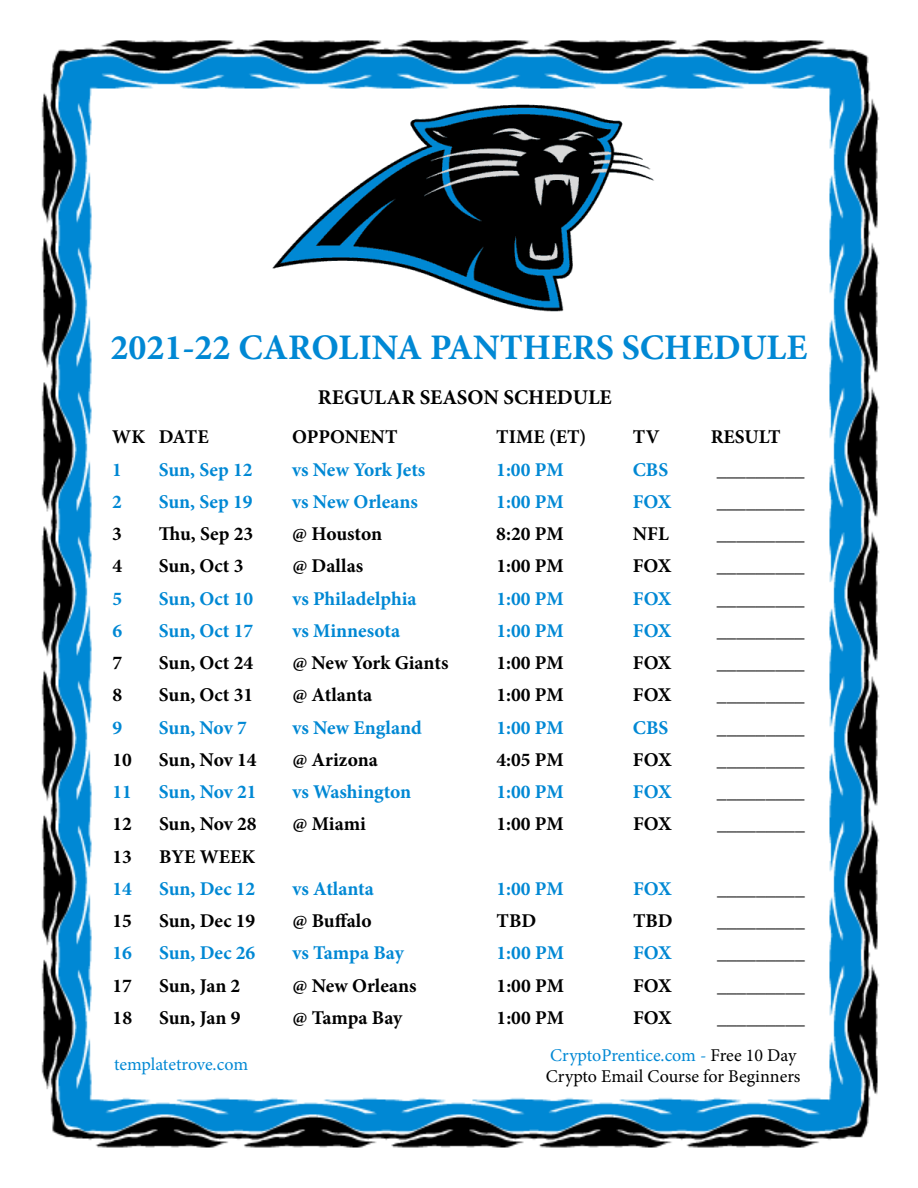
<style>
.page{position:relative;width:918px;height:1188px;background:#fff}
.page>*{position:absolute;margin:0;border:0;box-sizing:border-box;transform-origin:0 0}
.t1{font:700 36px "Minion Pro";color:#0088d4}
.t2{font:700 21px "Minion Pro";color:#000}
.t3{font:700 19.5px "Minion Pro";color:#000}
.t4{font:700 19.5px "Minion Pro";color:#0088d4}
.t5{font:18px/21.6px "Minion Pro";color:#000}
.t6{font:18px "Minion Pro";letter-spacing:-.005em;color:#0088d4}
.s1{color:#0088d4}
</style>
<div class="page">
<img style="left:41px;top:40px;width:839px;height:1108px">
<img style="left:255px;top:99px;width:408px;height:219px">
<h1 class="t1" style="left:110px;top:323px;width:699px">2021-22 CAROLINA PANTHERS SCHEDULE</h1>
<p class="t2" style="left:318px;top:382px;width:295px">REGULAR SEASON SCHEDULE</p>
<p class="t3" style="left:112px;top:423px;width:98px">WK DATE</p>
<p class="t3" style="left:292px;top:423px;width:107px">OPPONENT</p>
<p class="t3" style="left:496px;top:423px;width:92px">TIME (ET)</p>
<p class="t3" style="left:633px;top:423px;width:28px">TV</p>
<p class="t3" style="left:711px;top:423px;width:71px">RESULT</p>
<p class="t4" style="left:112px;top:456px;width:11px">1</p>
<p class="t4" style="left:159px;top:456px;width:95px">Sun, Sep 12</p>
<p class="t4" style="left:292px;top:456px;width:135px">vs New York Jets</p>
<p class="t4" style="left:496px;top:456px;width:69px">1:00 PM</p>
<p class="t4" style="left:633px;top:456px;width:37px">CBS</p>
<p class="t3" style="left:717px;top:456px;width:89px">_________</p>
<p class="t4" style="left:112px;top:488px;width:11px">2</p>
<p class="t4" style="left:159px;top:488px;width:95px">Sun, Sep 19</p>
<p class="t4" style="left:292px;top:488px;width:127px">vs New Orleans</p>
<p class="t4" style="left:496px;top:488px;width:69px">1:00 PM</p>
<p class="t4" style="left:633px;top:488px;width:40px">FOX</p>
<p class="t3" style="left:717px;top:488px;width:89px">_________</p>
<p class="t3" style="left:112px;top:520px;width:11px">3</p>
<p class="t3" style="left:159px;top:520px;width:96px">Thu, Sep 23</p>
<p class="t3" style="left:292px;top:520px;width:91px">@ Houston</p>
<p class="t3" style="left:496px;top:520px;width:69px">8:20 PM</p>
<p class="t3" style="left:633px;top:520px;width:37px">NFL</p>
<p class="t3" style="left:717px;top:520px;width:89px">_________</p>
<p class="t3" style="left:112px;top:552px;width:11px">4</p>
<p class="t3" style="left:159px;top:552px;width:86px">Sun, Oct 3</p>
<p class="t3" style="left:292px;top:552px;width:72px">@ Dallas</p>
<p class="t3" style="left:496px;top:552px;width:69px">1:00 PM</p>
<p class="t3" style="left:633px;top:552px;width:40px">FOX</p>
<p class="t3" style="left:717px;top:552px;width:89px">_________</p>
<p class="t4" style="left:112px;top:585px;width:11px">5</p>
<p class="t4" style="left:159px;top:585px;width:96px">Sun, Oct 10</p>
<p class="t4" style="left:292px;top:585px;width:126px">vs Philadelphia</p>
<p class="t4" style="left:496px;top:585px;width:69px">1:00 PM</p>
<p class="t4" style="left:633px;top:585px;width:40px">FOX</p>
<p class="t3" style="left:717px;top:585px;width:89px">_________</p>
<p class="t4" style="left:112px;top:617px;width:11px">6</p>
<p class="t4" style="left:159px;top:617px;width:96px">Sun, Oct 17</p>
<p class="t4" style="left:292px;top:617px;width:109px">vs Minnesota</p>
<p class="t4" style="left:496px;top:617px;width:69px">1:00 PM</p>
<p class="t4" style="left:633px;top:617px;width:40px">FOX</p>
<p class="t3" style="left:717px;top:617px;width:89px">_________</p>
<p class="t3" style="left:112px;top:649px;width:11px">7</p>
<p class="t3" style="left:159px;top:649px;width:96px">Sun, Oct 24</p>
<p class="t3" style="left:292px;top:649px;width:158px">@ New York Giants</p>
<p class="t3" style="left:496px;top:649px;width:69px">1:00 PM</p>
<p class="t3" style="left:633px;top:649px;width:40px">FOX</p>
<p class="t3" style="left:717px;top:649px;width:89px">_________</p>
<p class="t3" style="left:112px;top:681px;width:11px">8</p>
<p class="t3" style="left:159px;top:681px;width:96px">Sun, Oct 31</p>
<p class="t3" style="left:292px;top:681px;width:81px">@ Atlanta</p>
<p class="t3" style="left:496px;top:681px;width:69px">1:00 PM</p>
<p class="t3" style="left:633px;top:681px;width:40px">FOX</p>
<p class="t3" style="left:717px;top:681px;width:89px">_________</p>
<p class="t4" style="left:112px;top:714px;width:11px">9</p>
<p class="t4" style="left:159px;top:714px;width:89px">Sun, Nov 7</p>
<p class="t4" style="left:292px;top:714px;width:131px">vs New England</p>
<p class="t4" style="left:496px;top:714px;width:69px">1:00 PM</p>
<p class="t4" style="left:633px;top:714px;width:37px">CBS</p>
<p class="t3" style="left:717px;top:714px;width:89px">_________</p>
<p class="t3" style="left:112px;top:746px;width:21px">10</p>
<p class="t3" style="left:159px;top:746px;width:99px">Sun, Nov 14</p>
<p class="t3" style="left:292px;top:746px;width:87px">@ Arizona</p>
<p class="t3" style="left:496px;top:746px;width:69px">4:05 PM</p>
<p class="t3" style="left:633px;top:746px;width:40px">FOX</p>
<p class="t3" style="left:717px;top:746px;width:89px">_________</p>
<p class="t4" style="left:112px;top:778px;width:21px">11</p>
<p class="t4" style="left:159px;top:778px;width:99px">Sun, Nov 21</p>
<p class="t4" style="left:292px;top:778px;width:120px">vs Washington</p>
<p class="t4" style="left:496px;top:778px;width:69px">1:00 PM</p>
<p class="t4" style="left:633px;top:778px;width:40px">FOX</p>
<p class="t3" style="left:717px;top:778px;width:89px">_________</p>
<p class="t3" style="left:112px;top:810px;width:21px">12</p>
<p class="t3" style="left:159px;top:810px;width:99px">Sun, Nov 28</p>
<p class="t3" style="left:292px;top:810px;width:75px">@ Miami</p>
<p class="t3" style="left:497px;top:810px;width:69px">1:00 PM</p>
<p class="t3" style="left:633px;top:810px;width:40px">FOX</p>
<p class="t3" style="left:717px;top:810px;width:89px">_________</p>
<p class="t3" style="left:113px;top:843px;width:21px">13</p>
<p class="t3" style="left:159px;top:843px;width:98px">BYE WEEK</p>
<p class="t4" style="left:113px;top:875px;width:21px">14</p>
<p class="t4" style="left:159px;top:875px;width:98px">Sun, Dec 12</p>
<p class="t4" style="left:293px;top:875px;width:83px">vs Atlanta</p>
<p class="t4" style="left:497px;top:875px;width:69px">1:00 PM</p>
<p class="t4" style="left:633px;top:875px;width:40px">FOX</p>
<p class="t3" style="left:717px;top:875px;width:89px">_________</p>
<p class="t3" style="left:113px;top:907px;width:21px">15</p>
<p class="t3" style="left:159px;top:907px;width:98px">Sun, Dec 19</p>
<p class="t3" style="left:293px;top:907px;width:81px">@ Buffalo</p>
<p class="t3" style="left:497px;top:907px;width:41px">TBD</p>
<p class="t3" style="left:633px;top:907px;width:41px">TBD</p>
<p class="t3" style="left:717px;top:907px;width:89px">_________</p>
<p class="t4" style="left:113px;top:939px;width:21px">16</p>
<p class="t4" style="left:159px;top:939px;width:98px">Sun, Dec 26</p>
<p class="t4" style="left:293px;top:939px;width:113px">vs Tampa Bay</p>
<p class="t4" style="left:497px;top:939px;width:69px">1:00 PM</p>
<p class="t4" style="left:633px;top:939px;width:40px">FOX</p>
<p class="t3" style="left:717px;top:939px;width:89px">_________</p>
<p class="t3" style="left:113px;top:972px;width:21px">17</p>
<p class="t3" style="left:159px;top:972px;width:83px">Sun, Jan 2</p>
<p class="t3" style="left:293px;top:972px;width:126px">@ New Orleans</p>
<p class="t3" style="left:497px;top:972px;width:69px">1:00 PM</p>
<p class="t3" style="left:633px;top:972px;width:40px">FOX</p>
<p class="t3" style="left:717px;top:972px;width:89px">_________</p>
<p class="t3" style="left:113px;top:1004px;width:21px">18</p>
<p class="t3" style="left:159px;top:1004px;width:83px">Sun, Jan 9</p>
<p class="t3" style="left:293px;top:1004px;width:111px">@ Tampa Bay</p>
<p class="t3" style="left:497px;top:1004px;width:69px">1:00 PM</p>
<p class="t3" style="left:633px;top:1004px;width:40px">FOX</p>
<p class="t3" style="left:717px;top:1004px;width:89px">_________</p>
<p class="t5" style="left:546px;top:1044px;width:256px"><span class="s1">CryptoPrentice.com -</span> Free 10 Day<br>Crypto Email Course for Beginners</p>
<p class="t6" style="left:114px;top:1052px;width:136px">templatetrove.com</p>
</div>
